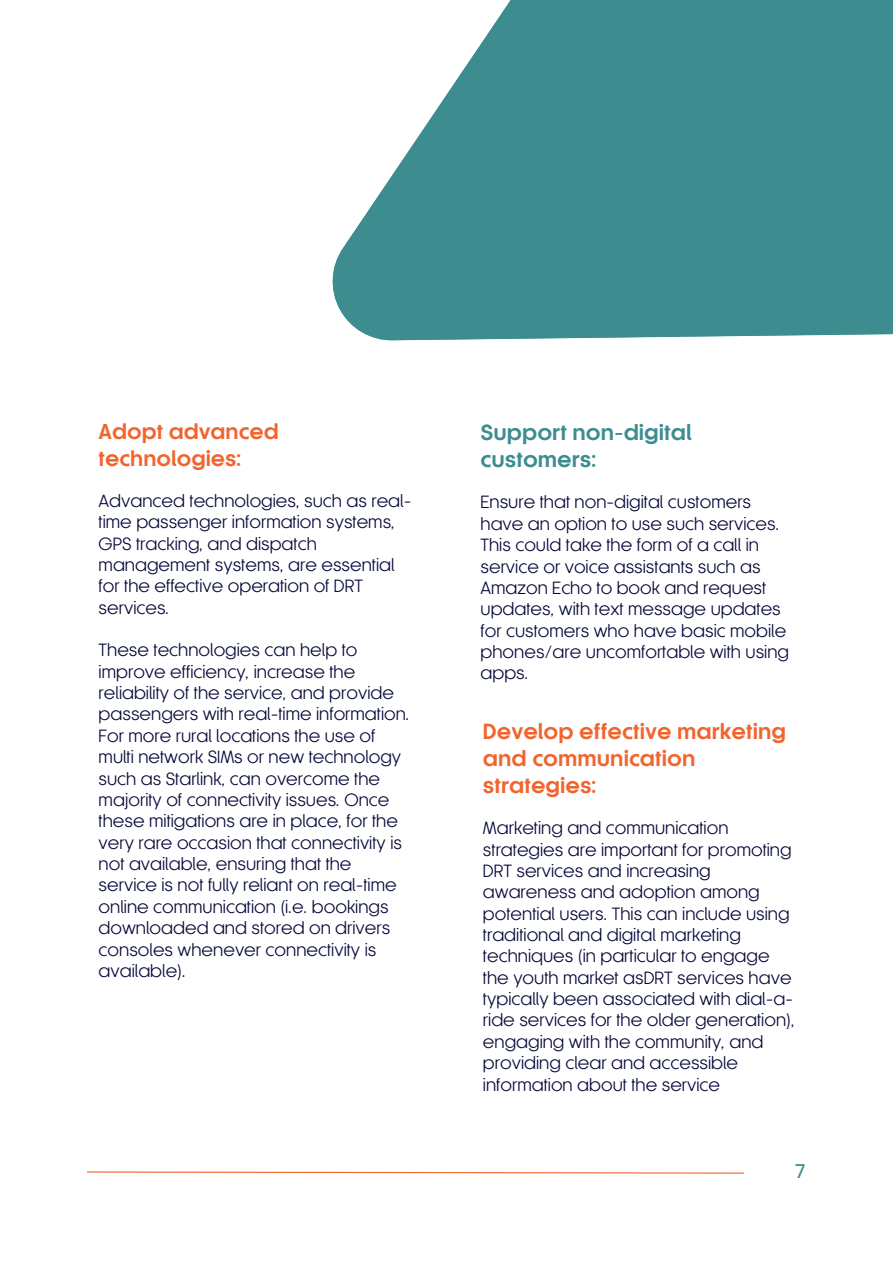
<style>
.page{position:relative;width:893px;height:1264px;background:#fff}
.page>*{position:absolute;margin:0;border:0;box-sizing:border-box;transform-origin:0 0}
.t1{font:700 20.4px/27px "Korto";color:#f2642d}
.t2{font:700 20.4px/27px "Korto";color:#3d8c8f}
.t3{font:700 20.1px/27px "Korto";color:#f2642d}
.t4{font:500 18.45px "Korto";color:#3d8c8f}
.t5{font:16.5px/21.3px "Korto";color:#030737}
</style>
<div class="page">
<svg style="left:332px;top:0;width:560px;height:340px"></svg>
<svg style="left:87px;top:1171px;width:657px;height:3px"></svg>
<p class="t3" style="left:99px;top:418px;width:182px">Adopt advanced technologies:</p>
<p class="t5" style="left:99px;top:490px;width:314px">Advanced technologies, such as real&shy;time passenger information systems,<br>GPS tracking, and dispatch management systems, are essential for the effective operation of DRT services.</p>
<p class="t5" style="left:99px;top:639px;width:312px">These technologies can help to improve efficiency, increase the reliability of the service, and provide passengers with real-time information.<br>For more rural locations the use of multi network SIMs or new technology such as Starlink, can overcome the majority of connectivity issues. Once these mitigations are in place, for the very rare occasion that connectivity is not available, ensuring that the service is not fully reliant on real-time online communication (i.e. bookings downloaded and stored on drivers consoles whenever connectivity is available).</p>
<p class="t2" style="left:480px;top:419px;width:212px">Support non-digital customers:</p>
<p class="t5" style="left:480px;top:491px;width:310px">Ensure that non-digital customers have an option to use such services.<br>This could take the form of a call in service or voice assistants such as<br>Amazon Echo to book and request updates, with text message updates for customers who have basic mobile phones/are uncomfortable with using apps.</p>
<p class="t1" style="left:483px;top:718px;width:304px">Develop effective marketing and communication strategies:</p>
<p class="t5" style="left:483px;top:817px;width:313px">Marketing and communication strategies are important for promoting DRT services and increasing awareness and adoption among potential users. This can include using traditional and digital marketing techniques (in particular to engage the youth market asDRT services have typically been associated with dial-a&shy;ride services for the older generation), engaging with the community, and providing clear and accessible information about the service</p>
<p class="t4" style="left:795px;top:1159px;width:12px">7</p>
</div>
